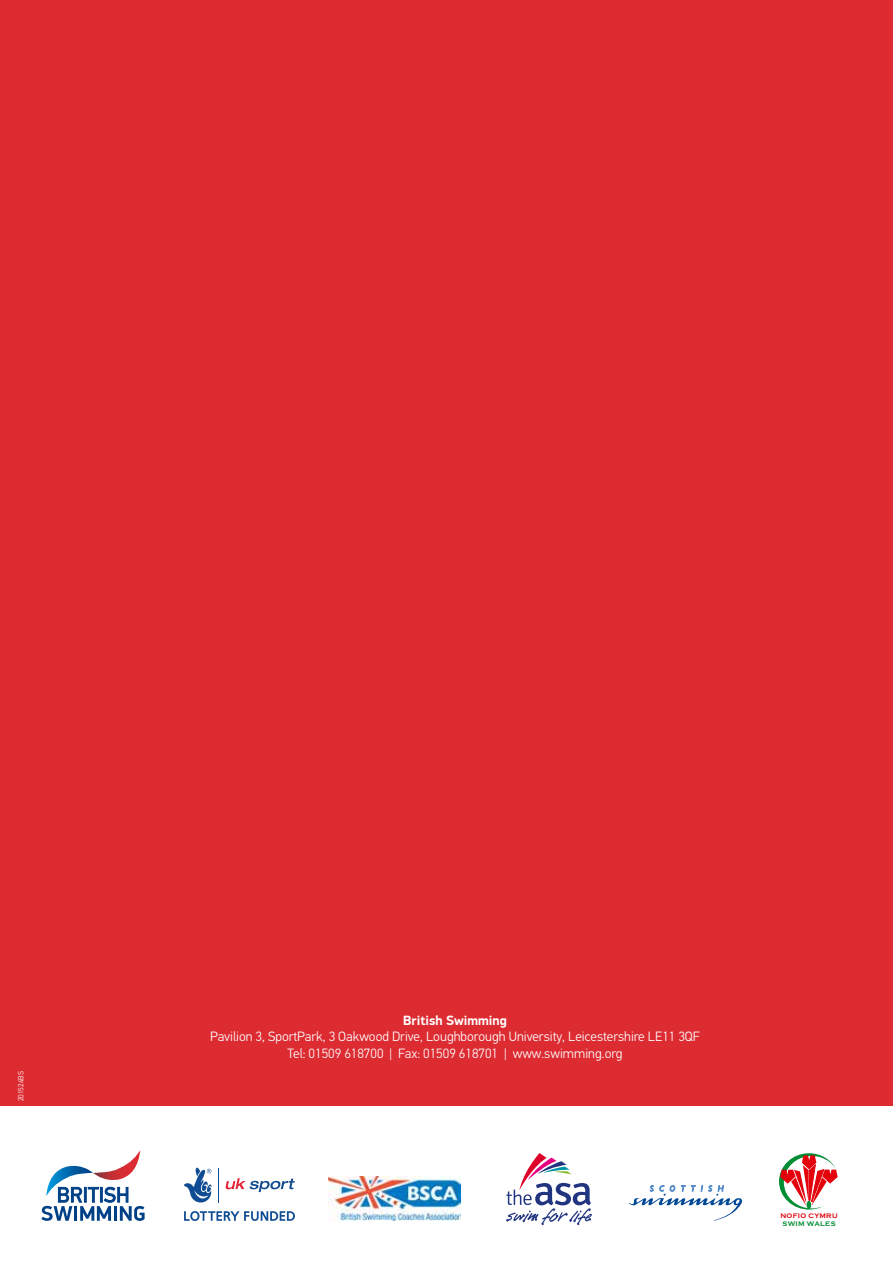
<style>
.page{position:relative;width:893px;height:1263px;background:#dc2c32}
.page>*{position:absolute;margin:0;border:0;box-sizing:border-box;transform-origin:0 0}
.t1{font:300 13.5px/16.2px "PF Din Text Pro";color:#fff;text-align:center}
.t2{font:700 13.5px "PF Din Display Pro";color:#fff}
.t3{font:300 7.5px "PF Din Text Pro";color:#fff}
.t4{font:700 6.75px "Copperplate Gothic";letter-spacing:.04em;color:#e3010c}
.t5{font:700 6.75px "Copperplate Gothic";letter-spacing:.04em;color:#008d33}
</style>
<div class="page">
<div style="left:0;top:1106px;width:893px;height:157px;background:#fff"></div>
<svg style="left:41px;top:1150px;width:104px;height:71px"></svg>
<svg style="left:184px;top:1211px;width:111px;height:10px"></svg>
<hr style="left:218px;top:1168px;width:1px;height:34px;background:#104c93">
<svg style="left:184px;top:1167px;width:28px;height:35px"></svg>
<svg style="left:225px;top:1178px;width:70px;height:14px"></svg>
<svg style="left:506px;top:1153px;width:86px;height:72px"></svg>
<svg style="left:629px;top:1185px;width:113px;height:36px"></svg>
<svg style="left:779px;top:1153px;width:59px;height:56px"></svg>
<img style="left:328px;top:1177px;width:133px;height:44px">
<p class="t3" style="left:17px;top:1101px;width:32px;rotate:-90deg">201524BS</p>
<p class="t2" style="left:403px;top:1012px;width:105px">British Swimming</p>
<p class="t1" style="left:210px;top:1029px;width:491px">Pavilion 3, SportPark, 3 Oakwood Drive, Loughborough University, Leicestershire LE11 3QF<br>Tel: 01509 618700 | Fax: 01509 618701 | www.swimming.org</p>
<p class="t4" style="left:780px;top:1212px;width:59px">NOFIO CYMRU</p>
<p class="t5" style="left:782px;top:1220px;width:55px">SWIM WALES</p>
</div>
